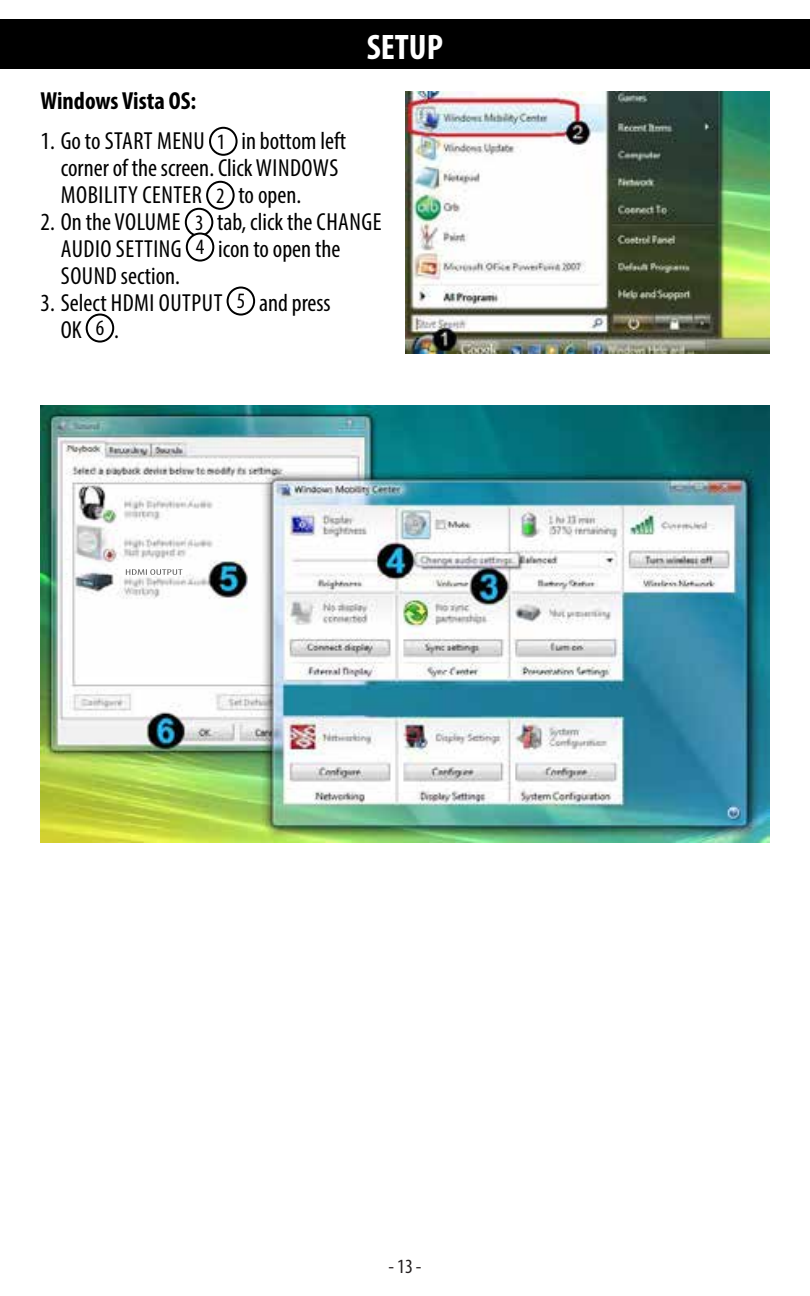
<style>
.page{position:relative;width:810px;height:1296px;background:#fff}
.page>*{position:absolute;margin:0;border:0;box-sizing:border-box;transform-origin:0 0}
.t1{font:700 condensed 35.55px "Myriad Pro";color:#fff}
.t2{font:condensed 24.75px/27px "Myriad Pro";color:#000}
.t3{font:700 condensed 24.75px "Myriad Pro";color:#000}
.t4{font:condensed 20.25px "Myriad Pro";color:#231f20}
.s1{font-size:22.05px}
</style>
<div class="page">
<div style="left:0;top:19px;width:810px;height:49px;background:#000"></div>
<svg style="left:210px;top:128px;width:27px;height:27px"></svg>
<div style="left:209px;top:127px;width:29px;height:29px;border:2px solid #000;border-radius:50%"></div>
<div style="left:217px;top:132px;width:8px;height:17px;background:#fff"></div>
<svg style="left:207px;top:182px;width:27px;height:27px"></svg>
<div style="left:206px;top:181px;width:29px;height:29px;border:2px solid #000;border-radius:50%"></div>
<div style="left:216px;top:186px;width:9px;height:17px;background:#fff"></div>
<svg style="left:186px;top:209px;width:26px;height:27px"></svg>
<div style="left:185px;top:208px;width:28px;height:29px;border:2px solid #000;border-radius:50%"></div>
<div style="left:195px;top:213px;width:8px;height:17px;background:#fff"></div>
<div style="left:187px;top:234px;width:26px;height:27px;background:#fff;border-radius:50%"></div>
<div style="left:186px;top:233px;width:28px;height:29px;border:2px solid #000;border-radius:50%"></div>
<div style="left:227px;top:287px;width:28px;height:29px;border:2px solid #000;border-radius:50%"></div>
<div style="left:86px;top:314px;width:28px;height:29px;border:2px solid #000;border-radius:50%"></div>
<img style="left:405px;top:92px;width:365px;height:262px">
<img style="left:40px;top:405px;width:729px;height:437px">
<img style="left:126px;top:569px;width:56px;height:6px">
<h1 class="t1" style="left:367px;top:24px;width:78px">SETUP</h1>
<p class="t3" style="left:40px;top:85px;width:157px">Windows Vista OS:</p>
<p class="t2" style="left:61px;top:127px;width:287px;text-indent:-20px">1. Go to START MENU <span class="s1">1</span> in bottom left corner of the screen. Click WINDOWS<br>MOBILITY CENTER <span class="s1">2</span> to open.</p>
<p class="t2" style="left:61px;top:208px;width:322px;text-indent:-20px">2. On the VOLUME <span class="s1">3</span> tab, click the CHANGE<br>AUDIO SETTING <span class="s1">4</span> icon to open the<br>SOUND section.</p>
<p class="t2" style="left:61px;top:289px;width:272px;text-indent:-20px">3. Select HDMI OUTPUT <span class="s1">5</span> and press<br>OK <span class="s1">6</span> .</p>
<p class="t4" style="left:388px;top:1254px;width:35px">- 13 -</p>
</div>
